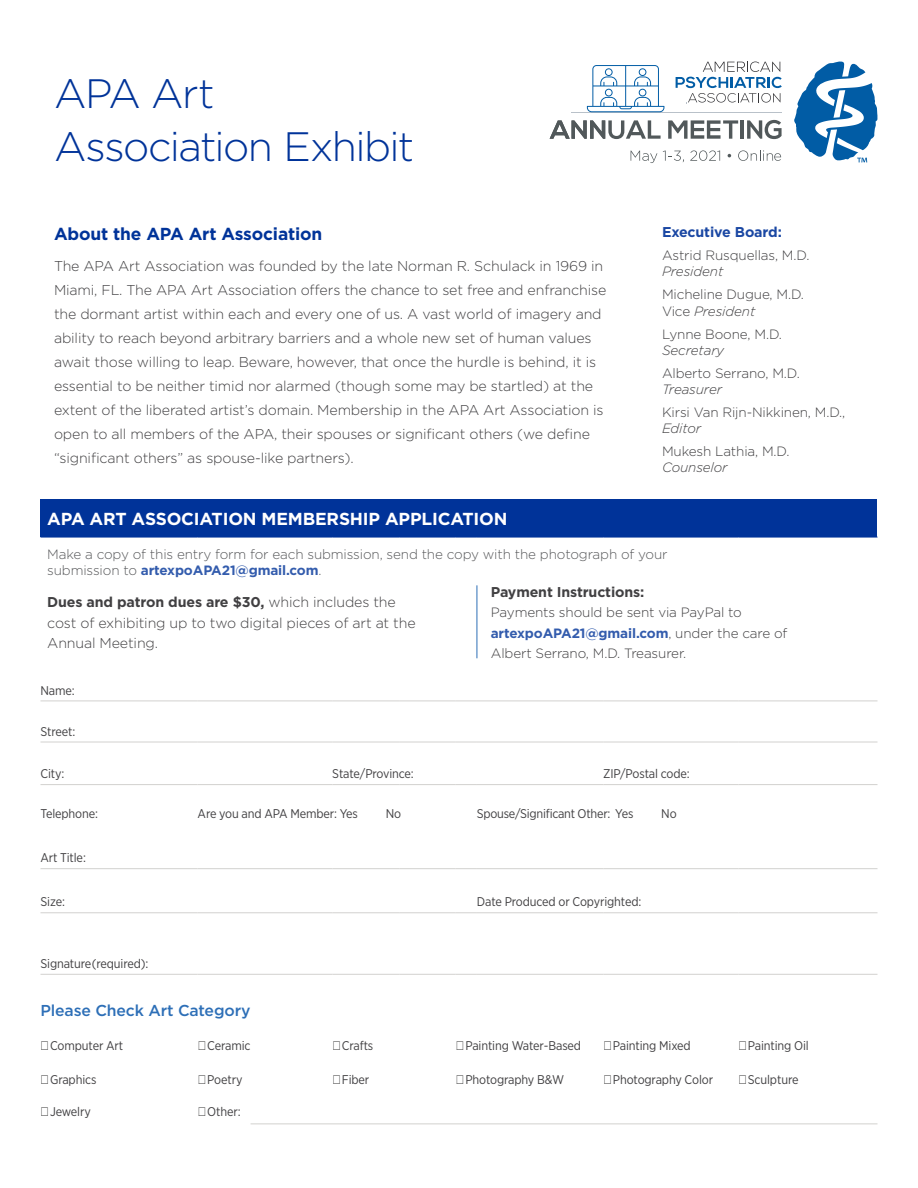
<style>
.page{position:relative;width:918px;height:1188px;background:#fff}
.page>*{position:absolute;margin:0;border:0;box-sizing:border-box;transform-origin:0 0}
.t1{font:300 41.1px/52.9px "Gotham";letter-spacing:-.04em;color:#039}
.t2{font:700 17.4px "Gotham";letter-spacing:-.01em;color:#fff}
.t3{font:700 17.4px "Gotham";letter-spacing:-.01em;color:#039}
.t4{font:500 15.75px "Gotham";letter-spacing:-.01em;color:#2d6fb7}
.t5{font:300 14.25px/24px "Gotham";letter-spacing:-.01em;color:#414042}
.t6{font:700 14.25px "Gotham";letter-spacing:-.01em;color:#414042}
.t7{font:700 14.25px "Gotham";letter-spacing:-.01em;color:#1a47a3}
.t8{font:300 13.5px/20.5px "Gotham";letter-spacing:-.01em;color:#414042}
.t9{font:300 13.5px/16.2px "Gotham";letter-spacing:-.01em;color:#58595b}
.t10{font:italic 300 13.5px "Gotham";letter-spacing:-.01em;color:#414042}
.t11{font:12.6px "Gotham Narrow";letter-spacing:-.01em;color:#414042}
.s1{font-style:italic}
.s2{font-weight:700;color:#335cad}
.s3{font-weight:700}
</style>
<div class="page">
<div style="left:40px;top:500px;width:838px;height:37px;background:#039"></div>
<hr style="left:40px;top:537px;width:158px;height:1px;background:#039">
<hr style="left:198px;top:537px;width:134px;height:1px;background:#039">
<hr style="left:332px;top:537px;width:68px;height:1px;background:#039">
<hr style="left:400px;top:537px;width:56px;height:1px;background:#039">
<svg style="left:456px;top:537px;width:21px;height:1px"></svg>
<hr style="left:477px;top:537px;width:126px;height:1px;background:#039">
<hr style="left:603px;top:537px;width:135px;height:1px;background:#039">
<hr style="left:738px;top:537px;width:140px;height:1px;background:#039">
<hr style="left:40px;top:701px;width:158px;height:1px;background:#d2d1cf">
<hr style="left:198px;top:701px;width:134px;height:1px;background:#d2d1cf">
<hr style="left:332px;top:701px;width:68px;height:1px;background:#d2d1cf">
<hr style="left:400px;top:701px;width:56px;height:1px;background:#d2d1cf">
<svg style="left:456px;top:701px;width:21px;height:1px"></svg>
<hr style="left:477px;top:701px;width:126px;height:1px;background:#d2d1cf">
<hr style="left:603px;top:701px;width:135px;height:1px;background:#d2d1cf">
<hr style="left:738px;top:701px;width:140px;height:1px;background:#d2d1cf">
<hr style="left:40px;top:742px;width:158px;height:1px;background:#d2d1cf">
<hr style="left:198px;top:742px;width:134px;height:1px;background:#d2d1cf">
<hr style="left:332px;top:742px;width:68px;height:1px;background:#d2d1cf">
<hr style="left:400px;top:742px;width:56px;height:1px;background:#d2d1cf">
<svg style="left:456px;top:742px;width:21px;height:1px"></svg>
<hr style="left:477px;top:742px;width:126px;height:1px;background:#d2d1cf">
<hr style="left:603px;top:742px;width:135px;height:1px;background:#d2d1cf">
<hr style="left:738px;top:742px;width:140px;height:1px;background:#d2d1cf">
<hr style="left:40px;top:784px;width:158px;height:1px;background:#d2d1cf">
<hr style="left:198px;top:784px;width:134px;height:1px;background:#d2d1cf">
<hr style="left:332px;top:784px;width:68px;height:1px;background:#d2d1cf">
<hr style="left:400px;top:784px;width:56px;height:1px;background:#d2d1cf">
<svg style="left:456px;top:784px;width:21px;height:1px"></svg>
<hr style="left:477px;top:784px;width:126px;height:1px;background:#d2d1cf">
<hr style="left:603px;top:784px;width:135px;height:1px;background:#d2d1cf">
<hr style="left:738px;top:784px;width:140px;height:1px;background:#d2d1cf">
<hr style="left:40px;top:868px;width:158px;height:1px;background:#d2d1cf">
<hr style="left:198px;top:868px;width:134px;height:1px;background:#d2d1cf">
<hr style="left:332px;top:868px;width:68px;height:1px;background:#d2d1cf">
<hr style="left:400px;top:868px;width:56px;height:1px;background:#d2d1cf">
<svg style="left:456px;top:868px;width:21px;height:1px"></svg>
<hr style="left:477px;top:868px;width:126px;height:1px;background:#d2d1cf">
<hr style="left:603px;top:868px;width:135px;height:1px;background:#d2d1cf">
<hr style="left:738px;top:868px;width:140px;height:1px;background:#d2d1cf">
<hr style="left:40px;top:912px;width:158px;height:1px;background:#d2d1cf">
<hr style="left:198px;top:912px;width:134px;height:1px;background:#d2d1cf">
<hr style="left:332px;top:912px;width:68px;height:1px;background:#d2d1cf">
<hr style="left:400px;top:912px;width:56px;height:1px;background:#d2d1cf">
<svg style="left:456px;top:912px;width:21px;height:1px"></svg>
<hr style="left:477px;top:912px;width:126px;height:1px;background:#d2d1cf">
<hr style="left:603px;top:912px;width:135px;height:1px;background:#d2d1cf">
<hr style="left:738px;top:912px;width:140px;height:1px;background:#d2d1cf">
<hr style="left:40px;top:974px;width:158px;height:1px;background:#d2d1cf">
<hr style="left:198px;top:974px;width:134px;height:1px;background:#d2d1cf">
<hr style="left:332px;top:974px;width:68px;height:1px;background:#d2d1cf">
<hr style="left:400px;top:974px;width:56px;height:1px;background:#d2d1cf">
<svg style="left:456px;top:974px;width:21px;height:1px"></svg>
<hr style="left:477px;top:974px;width:126px;height:1px;background:#d2d1cf">
<hr style="left:603px;top:974px;width:135px;height:1px;background:#d2d1cf">
<hr style="left:738px;top:974px;width:140px;height:1px;background:#d2d1cf">
<hr style="left:477px;top:585px;width:1px;height:73px;background:#2d6fb7">
<svg style="left:676px;top:62px;width:106px;height:41px"></svg>
<svg style="left:794px;top:62px;width:84px;height:100px"></svg>
<svg style="left:668px;top:120px;width:70px;height:19px"></svg>
<hr style="left:740px;top:120px;width:4px;height:19px;background:#51585a">
<svg style="left:747px;top:120px;width:35px;height:19px"></svg>
<svg style="left:550px;top:120px;width:111px;height:19px"></svg>
<svg style="left:631px;top:151px;width:26px;height:12px"></svg>
<svg style="left:663px;top:151px;width:21px;height:11px"></svg>
<svg style="left:690px;top:150px;width:30px;height:11px"></svg>
<svg style="left:738px;top:150px;width:43px;height:11px"></svg>
<hr style="left:572px;top:112px;width:210px;height:1px;background:#b9c1c9">
<svg style="left:587px;top:65px;width:77px;height:47px"></svg>
<hr style="left:251px;top:1124px;width:626px;height:1px;background:#d2d1cf">
<h1 class="t1" style="left:54px;top:66px;width:362px">APA Art<br>Association Exhibit</h1>
<p class="t3" style="left:54px;top:222px;width:270px">About the APA Art Association</p>
<p class="t5" style="left:54px;top:254px;width:554px">The APA Art Association was founded by the late Norman R. Schulack in 1969 in Miami, FL. The APA Art Association offers the chance to set free and enfranchise the dormant artist within each and every one of us. A vast world of imagery and ability to reach beyond arbitrary barriers and a whole new set of human values await those willing to leap. Beware, however, that once the hurdle is behind, it is essential to be neither timid nor alarmed (though some may be startled) at the extent of the liberated artist’s domain. Membership in the APA Art Association is open to all members of the APA, their spouses or significant others (we define “significant others” as spouse-like partners).</p>
<p class="t7" style="left:662px;top:223px;width:121px">Executive Board:</p>
<p class="t8" style="left:662px;top:245px;width:149px">Astrid Rusquellas, M.D.</p>
<p class="t10" style="left:662px;top:263px;width:63px">President</p>
<p class="t8" style="left:662px;top:286px;width:144px;line-height:16.2px">Micheline Dugue, M.D.<br>Vice <span class="s1">President</span></p>
<p class="t8" style="left:662px;top:323px;width:121px">Lynne Boone, M.D.</p>
<p class="t10" style="left:662px;top:341px;width:64px">Secretary</p>
<p class="t8" style="left:662px;top:362px;width:139px">Alberto Serrano, M.D.</p>
<p class="t10" style="left:662px;top:381px;width:62px">Treasurer</p>
<p class="t8" style="left:662px;top:401px;width:185px">Kirsi Van Rijn-Nikkinen, M.D.,</p>
<p class="t10" style="left:662px;top:420px;width:41px">Editor</p>
<p class="t8" style="left:662px;top:441px;width:129px">Mukesh Lathia, M.D.</p>
<p class="t10" style="left:662px;top:459px;width:67px">Counselor</p>
<p class="t2" style="left:47px;top:508px;width:462px">APA ART ASSOCIATION MEMBERSHIP APPLICATION</p>
<p class="t9" style="left:47px;top:545px;width:622px">Make a copy of this entry form for each submission, send the copy with the photograph of your submission to <span class="s2">artexpoAPA21@gmail.com</span>.</p>
<p class="t5" style="left:47px;top:591px;width:370px;line-height:20.5px"><span class="s3">Dues and patron dues are $30,</span> which includes the cost of exhibiting up to two digital pieces of art at the<br>Annual Meeting.</p>
<p class="t6" style="left:491px;top:582px;width:155px">Payment Instructions:</p>
<p class="t8" style="left:491px;top:602px;width:298px">Payments should be sent via PayPal to <span class="s2">artexpoAPA21@gmail.com</span>, under the care of<br>Albert Serrano, M.D. Treasurer.</p>
<p class="t11" style="left:40px;top:682px;width:36px">Name:</p>
<p class="t11" style="left:40px;top:723px;width:36px">Street:</p>
<p class="t11" style="left:40px;top:766px;width:25px">City:</p>
<p class="t11" style="left:332px;top:766px;width:83px">State/Province:</p>
<p class="t11" style="left:603px;top:766px;width:88px">ZIP/Postal code:</p>
<p class="t11" style="left:40px;top:806px;width:59px">Telephone:</p>
<p class="t11" style="left:198px;top:806px;width:162px">Are you and APA Member: Yes</p>
<p class="t11" style="left:386px;top:806px;width:17px">No</p>
<p class="t11" style="left:477px;top:806px;width:158px">Spouse/Significant Other: Yes</p>
<p class="t11" style="left:661px;top:806px;width:17px">No</p>
<p class="t11" style="left:40px;top:850px;width:47px">Art Title:</p>
<p class="t11" style="left:40px;top:894px;width:26px">Size:</p>
<p class="t11" style="left:477px;top:894px;width:166px">Date Produced or Copyrighted:</p>
<p class="t11" style="left:40px;top:956px;width:110px">Signature (required):</p>
<p class="t4" style="left:41px;top:1000px;width:211px">Please Check Art Category</p>
<p class="t11" style="left:50px;top:1037px;width:75px">Computer Art</p>
<p class="t11" style="left:207px;top:1037px;width:45px">Ceramic</p>
<p class="t11" style="left:342px;top:1037px;width:33px">Crafts</p>
<p class="t11" style="left:465px;top:1037px;width:117px">Painting Water-Based</p>
<p class="t11" style="left:613px;top:1037px;width:79px">Painting Mixed</p>
<p class="t11" style="left:748px;top:1037px;width:63px">Painting Oil</p>
<p class="t11" style="left:50px;top:1072px;width:48px">Graphics</p>
<p class="t11" style="left:207px;top:1072px;width:37px">Poetry</p>
<p class="t11" style="left:342px;top:1072px;width:29px">Fiber</p>
<p class="t11" style="left:465px;top:1072px;width:100px">Photography B&amp;W</p>
<p class="t11" style="left:613px;top:1072px;width:102px">Photography Color</p>
<p class="t11" style="left:748px;top:1072px;width:52px">Sculpture</p>
<p class="t11" style="left:50px;top:1104px;width:42px">Jewelry</p>
<p class="t11" style="left:207px;top:1104px;width:35px">Other:</p>
</div>
